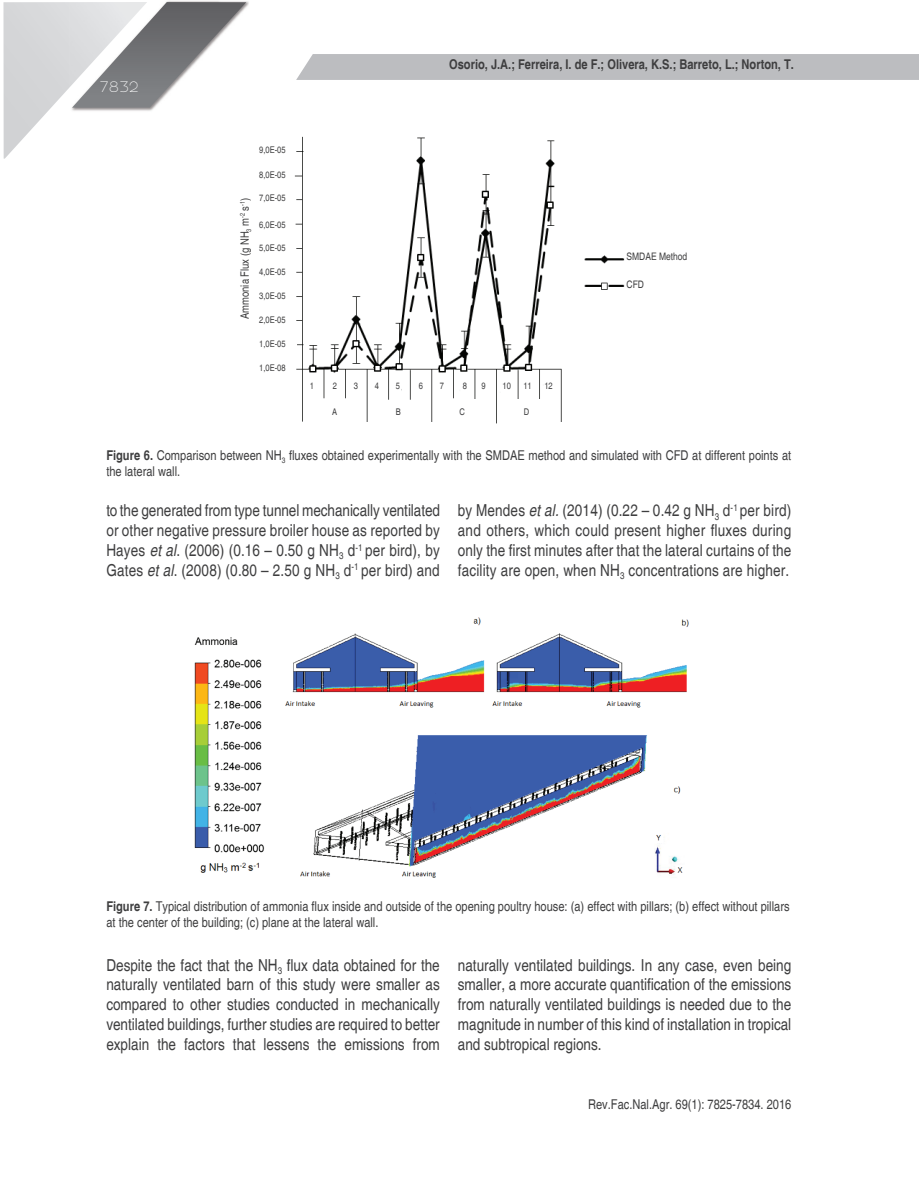
<style>
.page{position:relative;width:919px;height:1183px;background:#fff}
.page>*{position:absolute;margin:0;border:0;box-sizing:border-box;transform-origin:0 0}
.t1{font:condensed 16.5px/19.8px "Helvetica";letter-spacing:.005em;color:#3e3e3f;text-align:justify}
.t2{font:100 15px "Zona Pro";color:#fff}
.t3{font:condensed 13.5px/16.2px "Helvetica";color:#3e3e3f}
.t4{font:700 condensed 13.5px "Helvetica";color:#3e3e3f}
.t5{font:condensed 11.55px "Helvetica";color:#3e3e3f}
.t6{font:condensed 10.35px "Helvetica";color:#3e3e3f}
.t7{font:condensed 9.15px "Helvetica";color:#3e3e3f}
.s1{font-weight:700}
.s2{font-style:italic}
</style>
<div class="page">
<img style="left:166px;top:1px;width:83px;height:6px">
<svg style="left:3px;top:2px;width:243px;height:157px"></svg>
<div style="left:296px;top:54px;width:622px;height:26px;background:#bcbdc0"></div>
<img style="left:294px;top:136px;width:331px;height:288px">
<img style="left:194px;top:617px;width:495px;height:261px">
<p class="t2" style="left:100px;top:77px;width:40px">7832</p>
<p class="t4" style="left:449px;top:56px;width:346px">Osorio, J.A.; Ferreira, I. de F.; Olivera, K.S.; Barreto, L.; Norton, T.</p>
<p class="t5" style="left:238px;top:319px;width:123px;rotate:-90deg">Ammonia Flux (g NH<sub>3</sub> m<sup>-2</sup> s<sup>-1</sup>)</p>
<p class="t7" style="left:259px;top:144px;width:28px">9,0E-05</p>
<p class="t7" style="left:259px;top:169px;width:28px">8,0E-05</p>
<p class="t7" style="left:259px;top:192px;width:28px">7,0E-05</p>
<p class="t7" style="left:259px;top:219px;width:28px">6,0E-05</p>
<p class="t7" style="left:259px;top:242px;width:28px">5,0E-05</p>
<p class="t7" style="left:259px;top:266px;width:28px">4,0E-05</p>
<p class="t7" style="left:259px;top:290px;width:28px">3,0E-05</p>
<p class="t7" style="left:259px;top:314px;width:28px">2,0E-05</p>
<p class="t7" style="left:259px;top:338px;width:28px">1,0E-05</p>
<p class="t7" style="left:259px;top:362px;width:28px">1,0E-08</p>
<p class="t7" style="left:310px;top:380px;width:6px">1</p>
<p class="t7" style="left:333px;top:380px;width:6px">2</p>
<p class="t7" style="left:354px;top:380px;width:6px">3</p>
<p class="t7" style="left:375px;top:380px;width:6px">4</p>
<p class="t7" style="left:395px;top:380px;width:6px">5</p>
<p class="t7" style="left:418px;top:380px;width:6px">6</p>
<p class="t7" style="left:439px;top:380px;width:6px">7</p>
<p class="t7" style="left:462px;top:380px;width:6px">8</p>
<p class="t7" style="left:481px;top:380px;width:6px">9</p>
<p class="t7" style="left:502px;top:380px;width:10px">10</p>
<p class="t7" style="left:523px;top:380px;width:10px">11</p>
<p class="t7" style="left:544px;top:380px;width:10px">12</p>
<p class="t7" style="left:332px;top:406px;width:7px">A</p>
<p class="t7" style="left:396px;top:406px;width:7px">B</p>
<p class="t7" style="left:459px;top:406px;width:7px">C</p>
<p class="t7" style="left:523px;top:406px;width:7px">D</p>
<p class="t6" style="left:626px;top:250px;width:62px">SMDAE Method</p>
<p class="t6" style="left:626px;top:278px;width:19px">CFD</p>
<p class="t3" style="left:106px;top:447px;width:686px"><span class="s1">Figure 6.</span> Comparison between NH<sub>3</sub> fluxes obtained experimentally with the SMDAE method and simulated with CFD at different points at the lateral wall.</p>
<p class="t1" style="left:106px;top:500px;width:335px">to the generated from type tunnel mechanically ventilated or other negative pressure broiler house as reported by Hayes <span class="s2">et al</span>. (2006) (0.16 – 0.50 g NH<sub>3</sub> d<sup>-1</sup> per bird), by Gates <span class="s2">et al</span>. (2008) (0.80 – 2.50 g NH<sub>3</sub> d<sup>-1</sup> per bird) and</p>
<p class="t1" style="left:458px;top:500px;width:335px">by Mendes <span class="s2">et al.</span> (2014) (0.22 – 0.42 g NH<sub>3</sub> d<sup>-1</sup> per bird) and others, which could present higher fluxes during only the first minutes after that the lateral curtains of the facility are open, when NH<sub>3</sub> concentrations are higher.</p>
<p class="t3" style="left:106px;top:897px;width:684px"><span class="s1">Figure 7.</span> Typical distribution of ammonia flux inside and outside of the opening poultry house: (a) effect with pillars; (b) effect without pillars at the center of the building; (c) plane at the lateral wall.</p>
<p class="t1" style="left:106px;top:954px;width:335px">Despite the fact that the NH<sub>3</sub> flux data obtained for the naturally ventilated barn of this study were smaller as compared to other studies conducted in mechanically ventilated buildings, further studies are required to better explain the factors that lessens the emissions from</p>
<p class="t1" style="left:458px;top:954px;width:335px">naturally ventilated buildings. In any case, even being smaller, a more accurate quantification of the emissions from naturally ventilated buildings is needed due to the magnitude in number of this kind of installation in tropical and subtropical regions.</p>
<p class="t3" style="left:588px;top:1095px;width:205px">Rev.Fac.Nal.Agr. 69(1): 7825-7834. 2016</p>
</div>
